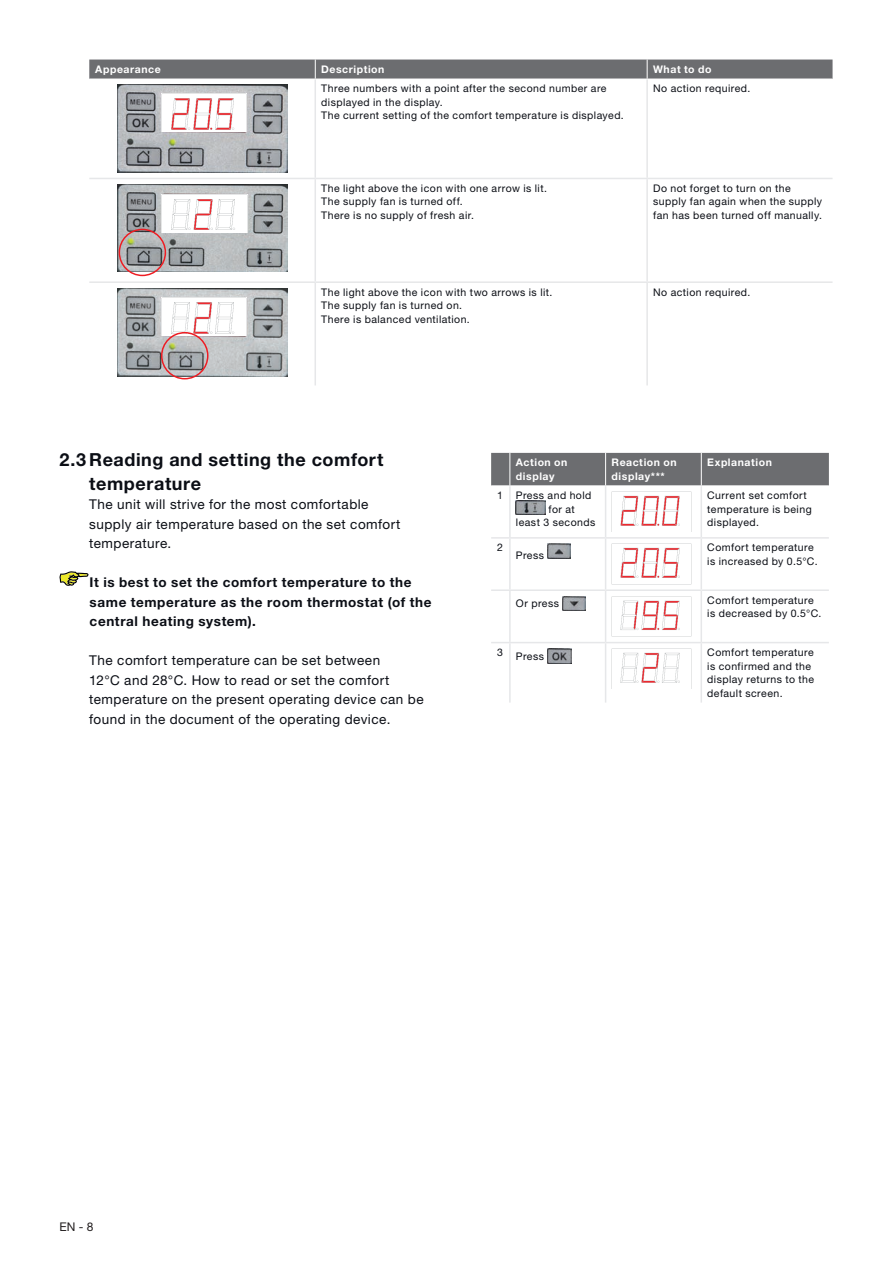
<style>
.page{position:relative;width:893px;height:1263px;background:#fff}
.page>*{position:absolute;margin:0;border:0;box-sizing:border-box;transform-origin:0 0}
.t1{font:700 18px/24px "Helvetica Neue LT Pro";letter-spacing:.03em;color:#0b0e15}
.t2{font:13.5px/19.5px "Helvetica Neue LT Pro";letter-spacing:.035em;color:#0b0e15}
.t3{font:700 13.5px/19.5px "Helvetica Neue LT Pro";letter-spacing:.045em;color:#0b0e15}
.t4{font:12px "Helvetica Neue LT Pro";color:#231f20}
.t5{font:10.5px/13.5px "Helvetica Neue LT Pro";letter-spacing:.045em;color:#0b0e15}
.t6{font:700 10.5px/13.5px "Helvetica Neue LT Pro";letter-spacing:.05em;color:#fff}
</style>
<div class="page">
<svg style="left:117px;top:80px;width:198px;height:305px"></svg>
<div style="left:89px;top:60px;width:743px;height:19px;background:#6c6d70"></div>
<hr style="left:315px;top:79px;width:1px;height:99px;background:#e6e7e9">
<hr style="left:646px;top:79px;width:2px;height:99px;background:#e6e7e9">
<hr style="left:89px;top:178px;width:226px;height:1px;background:#e6e7e9">
<hr style="left:315px;top:178px;width:332px;height:1px;background:#e6e7e9">
<hr style="left:315px;top:179px;width:1px;height:102px;background:#e6e7e9">
<hr style="left:647px;top:178px;width:185px;height:1px;background:#e6e7e9">
<hr style="left:646px;top:179px;width:2px;height:102px;background:#e6e7e9">
<hr style="left:89px;top:281px;width:226px;height:2px;background:#e6e7e9">
<hr style="left:315px;top:281px;width:332px;height:2px;background:#e6e7e9">
<hr style="left:315px;top:283px;width:1px;height:102px;background:#e6e7e9">
<hr style="left:647px;top:281px;width:185px;height:2px;background:#e6e7e9">
<hr style="left:646px;top:283px;width:2px;height:102px;background:#e6e7e9">
<img style="left:117px;top:85px;width:170px;height:87px">
<img style="left:162px;top:94px;width:85px;height:38px">
<img style="left:117px;top:184px;width:170px;height:88px">
<img style="left:162px;top:194px;width:85px;height:38px">
<div style="left:119px;top:229px;width:47px;height:47px;border:2px solid #ee1d23;border-radius:50%"></div>
<img style="left:117px;top:288px;width:170px;height:88px">
<img style="left:161px;top:297px;width:85px;height:38px">
<div style="left:161px;top:332px;width:47px;height:47px;border:2px solid #ee1d23;border-radius:50%"></div>
<svg style="left:60px;top:571px;width:28px;height:15px"></svg>
<svg style="left:515px;top:487px;width:186px;height:215px"></svg>
<div style="left:491px;top:453px;width:338px;height:33px;background:#6c6d70"></div>
<hr style="left:510px;top:485px;width:96px;height:1px;background:#fff">
<hr style="left:606px;top:485px;width:95px;height:1px;background:#fff">
<hr style="left:701px;top:485px;width:128px;height:1px;background:#fff">
<hr style="left:509px;top:486px;width:2px;height:51px;background:#e6e7e9">
<hr style="left:605px;top:486px;width:1px;height:51px;background:#e6e7e9">
<hr style="left:701px;top:486px;width:1px;height:51px;background:#e6e7e9">
<svg style="left:491px;top:537px;width:19px;height:2px"></svg>
<hr style="left:510px;top:537px;width:96px;height:2px;background:#e6e7e9">
<hr style="left:509px;top:539px;width:2px;height:50px;background:#e6e7e9">
<hr style="left:606px;top:537px;width:95px;height:2px;background:#e6e7e9">
<hr style="left:605px;top:539px;width:1px;height:50px;background:#e6e7e9">
<hr style="left:701px;top:537px;width:128px;height:2px;background:#e6e7e9">
<hr style="left:701px;top:539px;width:1px;height:50px;background:#e6e7e9">
<svg style="left:491px;top:589px;width:19px;height:2px"></svg>
<hr style="left:510px;top:589px;width:96px;height:2px;background:#e6e7e9">
<hr style="left:509px;top:591px;width:2px;height:51px;background:#e6e7e9">
<hr style="left:606px;top:589px;width:95px;height:2px;background:#e6e7e9">
<hr style="left:605px;top:591px;width:1px;height:51px;background:#e6e7e9">
<hr style="left:701px;top:589px;width:128px;height:2px;background:#e6e7e9">
<hr style="left:701px;top:591px;width:1px;height:51px;background:#e6e7e9">
<svg style="left:491px;top:642px;width:19px;height:1px"></svg>
<hr style="left:510px;top:642px;width:96px;height:1px;background:#e6e7e9">
<hr style="left:509px;top:643px;width:2px;height:60px;background:#e6e7e9">
<hr style="left:606px;top:642px;width:95px;height:1px;background:#e6e7e9">
<hr style="left:605px;top:643px;width:1px;height:60px;background:#e6e7e9">
<hr style="left:701px;top:642px;width:128px;height:1px;background:#e6e7e9">
<hr style="left:701px;top:643px;width:1px;height:60px;background:#e6e7e9">
<img style="left:516px;top:500px;width:29px;height:15px">
<img style="left:612px;top:491px;width:79px;height:41px">
<img style="left:548px;top:544px;width:23px;height:15px">
<img style="left:612px;top:544px;width:79px;height:40px">
<img style="left:563px;top:596px;width:23px;height:14px">
<img style="left:612px;top:596px;width:79px;height:41px">
<img style="left:548px;top:649px;width:23px;height:14px">
<img style="left:612px;top:649px;width:79px;height:40px">
<p class="t6" style="left:95px;top:62px;width:67px">Appearance</p>
<p class="t6" style="left:321px;top:62px;width:65px">Description</p>
<p class="t6" style="left:653px;top:62px;width:60px">What to do</p>
<p class="t5" style="left:321px;top:81px;width:304px">Three numbers with a point after the second number are displayed in the display.<br>The current setting of the comfort temperature is displayed.</p>
<p class="t5" style="left:653px;top:81px;width:99px">No action required.</p>
<p class="t5" style="left:321px;top:181px;width:227px">The light above the icon with one arrow is lit.<br>The supply fan is turned off.<br>There is no supply of fresh air.</p>
<p class="t5" style="left:653px;top:181px;width:170px">Do not forget to turn on the supply fan again when the supply fan has been turned off manually.</p>
<p class="t5" style="left:321px;top:285px;width:233px">The light above the icon with two arrows is lit.<br>The supply fan is turned on.<br>There is balanced ventilation.</p>
<p class="t5" style="left:653px;top:285px;width:99px">No action required.</p>
<h1 class="t1" style="left:89px;top:447px;width:296px;text-indent:-30px">2.3 Reading and setting the comfort temperature</h1>
<p class="t2" style="left:89px;top:494px;width:313px">The unit will strive for the most comfortable supply air temperature based on the set comfort temperature.</p>
<p class="t3" style="left:90px;top:572px;width:343px">It is best to set the comfort temperature to the same temperature as the room thermostat (of the central heating system).</p>
<p class="t2" style="left:89px;top:650px;width:336px">The comfort temperature can be set between<br>12°C and 28°C. How to read or set the comfort temperature on the present operating device can be found in the document of the operating device.</p>
<p class="t6" style="left:516px;top:456px;width:53px">Action on display</p>
<p class="t6" style="left:612px;top:456px;width:67px">Reaction on display***</p>
<p class="t6" style="left:707px;top:456px;width:66px">Explanation</p>
<p class="t5" style="left:497px;top:488px;width:96px">1 Press and hold</p>
<p class="t5" style="left:549px;top:502px;width:28px">for at</p>
<p class="t5" style="left:516px;top:515px;width:81px">least 3 seconds</p>
<p class="t5" style="left:707px;top:488px;width:106px">Current set comfort temperature is being displayed.</p>
<p class="t5" style="left:516px;top:548px;width:30px">Press</p>
<p class="t5" style="left:707px;top:541px;width:112px">Comfort temperature is increased by 0.5°C.</p>
<p class="t5" style="left:516px;top:596px;width:45px">Or press</p>
<p class="t5" style="left:707px;top:593px;width:116px">Comfort temperature is decreased by 0.5°C.</p>
<p class="t5" style="left:497px;top:649px;width:49px">3 Press</p>
<p class="t5" style="left:707px;top:645px;width:108px">Comfort temperature is confirmed and the display returns to the default screen.</p>
<p class="t5" style="left:497px;top:541px;width:7px">2</p>
<p class="t4" style="left:60px;top:1219px;width:36px">EN - 8</p>
</div>
